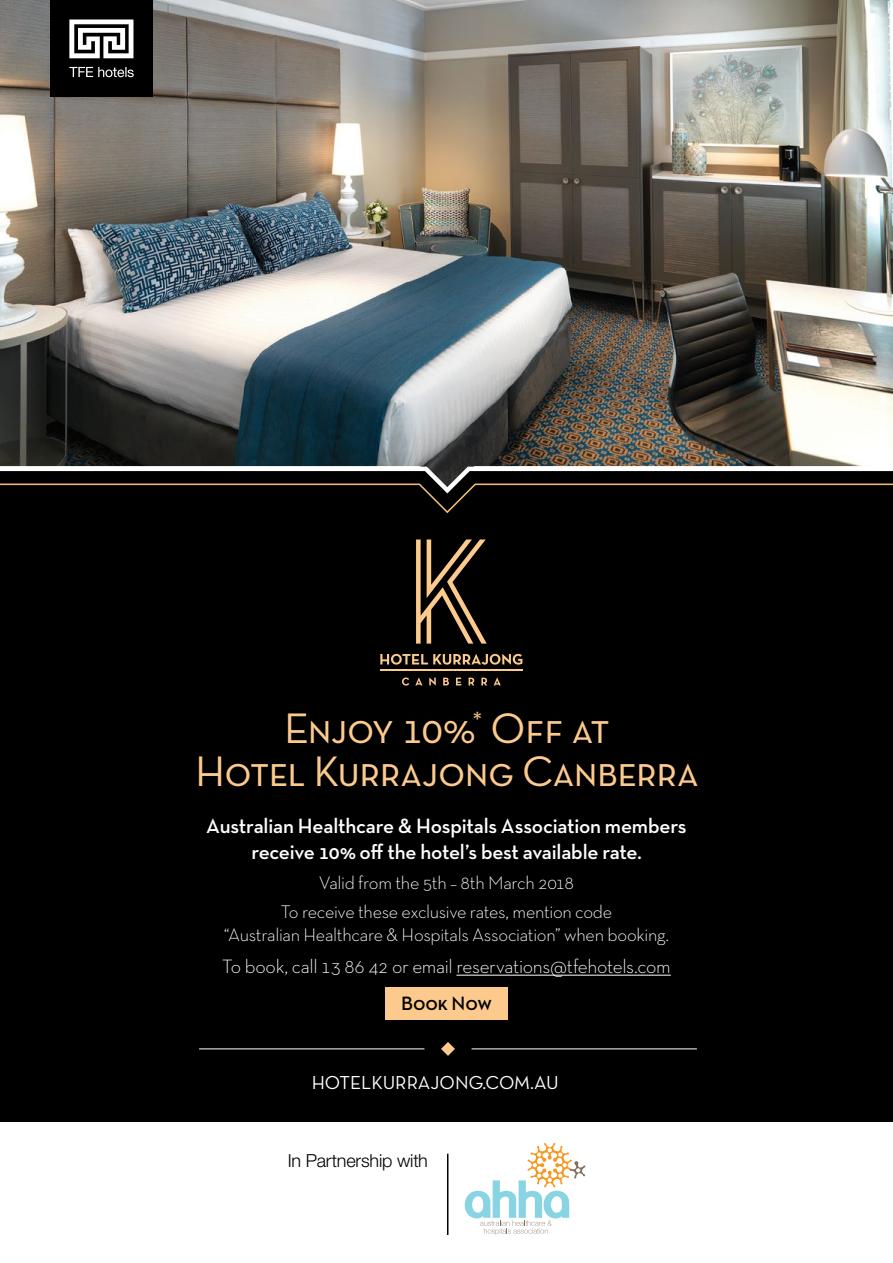
<style>
.page{position:relative;width:893px;height:1263px;background:#fff}
.page>*{position:absolute;margin:0;border:0;box-sizing:border-box;transform-origin:0 0}
.t1{font:43.35px/43.3px "Neutra Text TF Book SC Alt";letter-spacing:-.015em;color:#fdca8d;text-align:center}
.t2{font:600 21px/26px "Neutra Text TF";letter-spacing:-.01em;color:#fff;text-align:center}
.t3{font:300 19.65px "Neutra Text TF";letter-spacing:-.015em;color:#fff}
.t4{font:19.65px "Neutra Text TF Demi SC";letter-spacing:-.005em;color:#000}
.t5{font:19.05px "Neutra Text TF Book Alt";color:#fff}
.t6{font:300 18.45px/29.7px "Neutra Text TF";letter-spacing:-.02em;color:#fff;text-align:center}
.t7{font:300 18px "Helvetica Neue LT Std";letter-spacing:-.01em;color:#000}
</style>
<div class="page">
<img style="left:0;top:0;width:893px;height:467px">
<div style="left:50px;top:0;width:103px;height:96px;background:#000"></div>
<svg style="left:69px;top:20px;width:64px;height:38px"></svg>
<svg style="left:69px;top:67px;width:65px;height:10px"></svg>
<div style="left:0;top:471px;width:893px;height:651px;background:#000"></div>
<svg style="left:0;top:483px;width:893px;height:31px;background:#0c0a07"></svg>
<svg style="left:380px;top:654px;width:142px;height:11px;background:#6b553b"></svg>
<hr style="left:380px;top:670px;width:142px;height:1px;background:#fdca8d">
<svg style="left:416px;top:539px;width:71px;height:105px;background:#493a28"></svg>
<svg style="left:402px;top:677px;width:7px;height:8px"></svg>
<svg style="left:415px;top:677px;width:7px;height:8px"></svg>
<svg style="left:429px;top:677px;width:7px;height:8px"></svg>
<svg style="left:443px;top:678px;width:6px;height:7px"></svg>
<svg style="left:456px;top:678px;width:5px;height:7px"></svg>
<svg style="left:469px;top:678px;width:5px;height:7px"></svg>
<svg style="left:481px;top:678px;width:6px;height:7px"></svg>
<svg style="left:494px;top:677px;width:7px;height:8px"></svg>
<svg style="left:441px;top:1042px;width:14px;height:14px"></svg>
<hr style="left:471px;top:1048px;width:226px;height:1px;background:#fff">
<hr style="left:199px;top:1048px;width:225px;height:1px;background:#fff">
<div style="left:385px;top:987px;width:123px;height:33px;background:#fdca8d"></div>
<hr style="left:456px;top:975px;width:215px;height:1px;background:#fff">
<hr style="left:447px;top:1154px;width:1px;height:81px;background:#000">
<svg style="left:465px;top:1143px;width:120px;height:92px"></svg>
<h1 class="t1" style="left:195px;top:706px;width:505px">Enjoy 10%<sup>*</sup> Off at<br>Hotel Kurrajong Canberra</h1>
<p class="t2" style="left:206px;top:812px;width:482px">Australian Healthcare &amp; Hospitals Association members receive 10% off the hotel’s best available rate.</p>
<p class="t6" style="left:281px;top:867px;width:333px">Valid from the 5th – 8th March 2018<br>To receive these exclusive rates, mention code</p>
<p class="t6" style="left:224px;top:920px;width:447px">“Australian Healthcare &amp; Hospitals Association” when booking.</p>
<p class="t3" style="left:222px;top:954px;width:450px">To book, call 13 86 42 or email reservations@tfehotels.com</p>
<p class="t4" style="left:401px;top:991px;width:92px">Book Now</p>
<p class="t5" style="left:312px;top:1070px;width:249px">HOTELKURRAJONG.COM.AU</p>
<p class="t7" style="left:288px;top:1149px;width:142px">In Partnership with</p>
</div>
